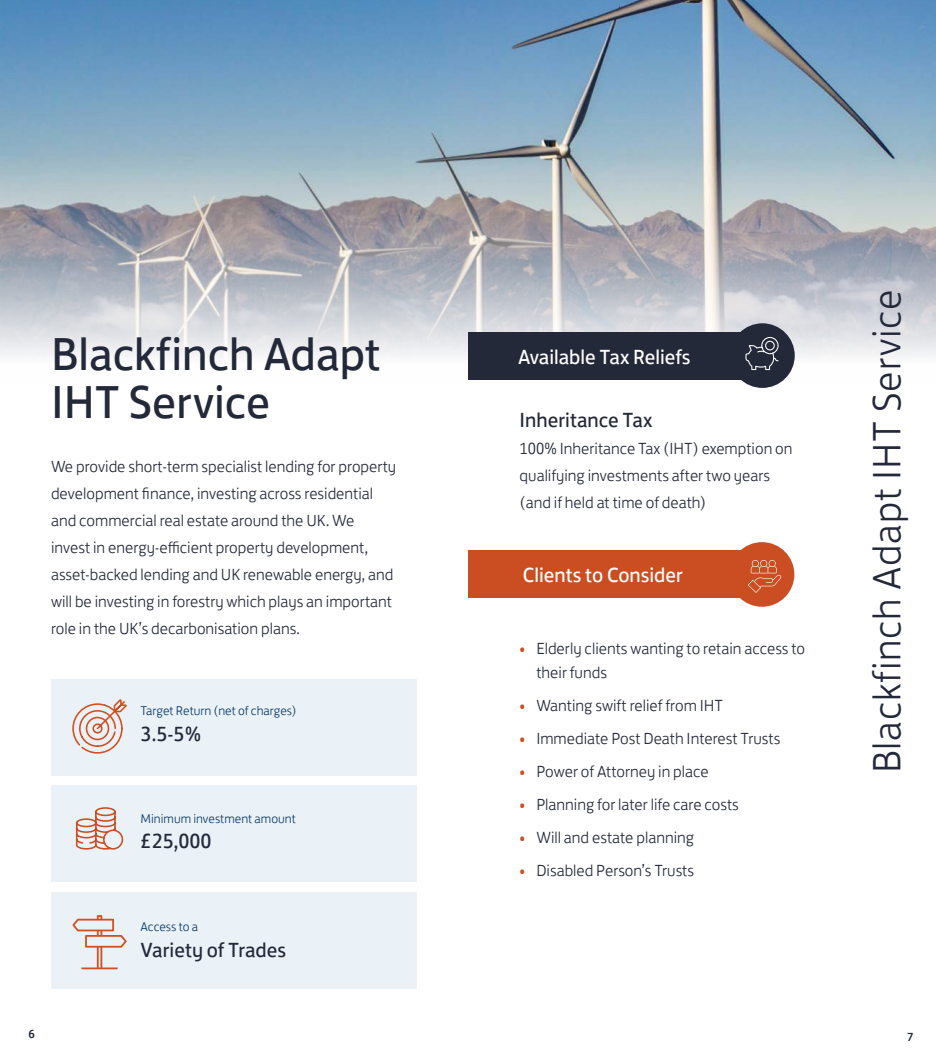
<style>
.page{position:relative;width:936px;height:1063px;background:#fff}
.page>*{position:absolute;margin:0;border:0;box-sizing:border-box;transform-origin:0 0}
.t1{font:47.4px/48px "FS Jack";color:#24293a}
.t2{font:300 40.5px "FS Jack";letter-spacing:.02em;color:#24293a}
.t3{font:21px "FS Jack";color:#24293a}
.t4{font:21px "FS Jack";color:#fff}
.t5{font:300 16.5px/27px "FS Jack";color:#24293a}
.t6{font:300 13.05px "FS Jack";color:#073867}
.t7{font:500 12px "FS Jack";color:#24293a}
.s1{color:#ca4e22}
</style>
<div class="page">
<div style="left:51px;top:785px;width:366px;height:96px;background:#ebf2f7"></div>
<div style="left:51px;top:679px;width:366px;height:96px;background:#ebf2f7"></div>
<img style="left:0;top:0;width:935px;height:383px">
<div style="left:729px;top:542px;width:65px;height:65px;background:#ca4e22;border-radius:50%"></div>
<div style="left:730px;top:323px;width:64px;height:65px;background:#24293a;border-radius:50%"></div>
<div style="left:468px;top:550px;width:284px;height:48px;background:#ca4e22"></div>
<div style="left:468px;top:332px;width:284px;height:48px;background:#24293a"></div>
<div style="left:72px;top:703px;width:51px;height:50px;border:2px dashed #d24f21;border-radius:50%"></div>
<div style="left:79px;top:710px;width:37px;height:37px;border:2px dashed #d24f21;border-radius:50%"></div>
<svg style="left:85px;top:699px;width:42px;height:42px"></svg>
<svg style="left:748px;top:560px;width:33px;height:33px"></svg>
<svg style="left:745px;top:337px;width:34px;height:33px"></svg>
<svg style="left:75px;top:807px;width:49px;height:43px"></svg>
<div style="left:51px;top:892px;width:366px;height:96px;background:#ebf2f7"></div>
<svg style="left:72px;top:915px;width:55px;height:54px"></svg>
<p class="t1" style="left:51px;top:326px;width:331px">Blackfinch Adapt<br>IHT Service</p>
<p class="t4" style="left:518px;top:340px;width:174px">Available Tax Reliefs</p>
<p class="t3" style="left:519px;top:403px;width:134px">Inheritance Tax</p>
<p class="t5" style="left:519px;top:434px;width:274px">100% Inheritance Tax (IHT) exemption on qualifying investments after two years (and if held at time of death)</p>
<p class="t5" style="left:51px;top:451px;width:346px">We provide short-term specialist lending for property development finance, investing across residential and commercial real estate around the UK. We invest in energy-efficient property development, asset-backed lending and UK renewable energy, and will be investing in forestry which plays an important role in the UK’s decarbonisation plans.</p>
<p class="t4" style="left:523px;top:558px;width:161px">Clients to Consider</p>
<p class="t6" style="left:141px;top:700px;width:157px">Target Return (net of charges)</p>
<p class="t3" style="left:141px;top:717px;width:63px">3.5-5%</p>
<p class="t6" style="left:141px;top:808px;width:157px">Minimum investment amount</p>
<p class="t3" style="left:141px;top:824px;width:73px">£25,000</p>
<p class="t6" style="left:141px;top:916px;width:59px">Access to a</p>
<p class="t3" style="left:141px;top:933px;width:147px">Variety of Trades</p>
<p class="t5" style="left:536px;top:635px;width:270px;line-height:24px;text-indent:-17px"><span class="s1">•</span> Elderly clients wanting to retain access to their funds</p>
<p class="t5" style="left:519px;top:690px;width:205px"><span class="s1">•</span> Wanting swift relief from IHT</p>
<p class="t5" style="left:519px;top:723px;width:262px"><span class="s1">•</span> Immediate Post Death Interest Trusts</p>
<p class="t5" style="left:519px;top:756px;width:191px"><span class="s1">•</span> Power of Attorney in place</p>
<p class="t5" style="left:519px;top:789px;width:221px"><span class="s1">•</span> Planning for later life care costs</p>
<p class="t5" style="left:519px;top:822px;width:176px"><span class="s1">•</span> Will and estate planning</p>
<p class="t5" style="left:519px;top:855px;width:176px"><span class="s1">•</span> Disabled Person’s Trusts</p>
<p class="t2" style="left:854px;top:773px;width:485px;rotate:-90deg">Blackfinch Adapt IHT Service</p>
<p class="t7" style="left:29px;top:1024px;width:8px">6</p>
<p class="t7" style="left:907px;top:1027px;width:8px">7</p>
</div>
